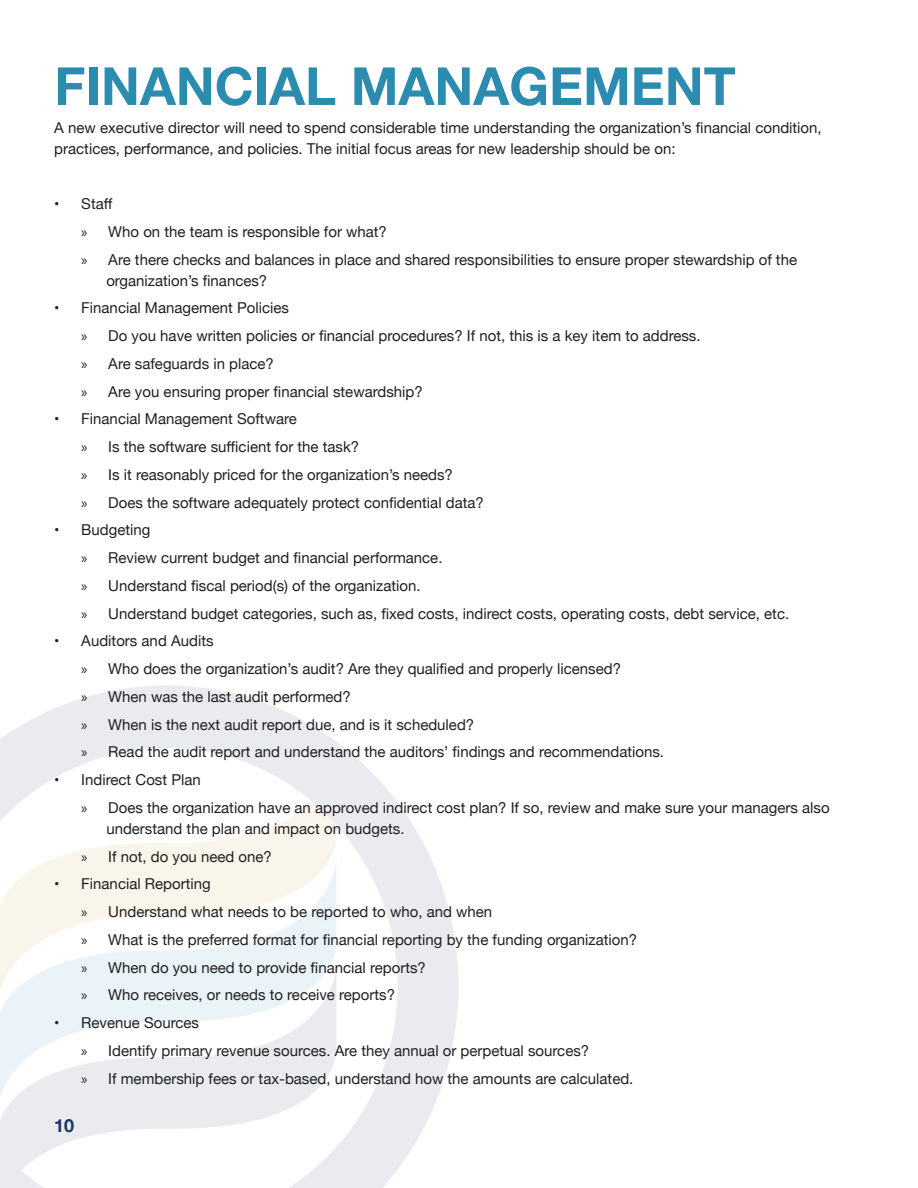
<style>
.page{position:relative;width:918px;height:1188px;background:#fff}
.page>*{position:absolute;margin:0;border:0;box-sizing:border-box;transform-origin:0 0}
.t1{font:700 52.5px "Helvetica Neue";color:#2b8cb0}
.t2{font:700 18px "Helvetica Neue";color:#1c3763}
.t3{font:15px/21px "Helvetica Neue";color:#231f20}
.s1{font-family:"Myriad Pro"}
</style>
<div class="page">
<p class="t1" style="left:54px;top:45px;width:683px">FINANCIAL MANAGEMENT</p>
<p class="t3" style="left:54px;top:118px;width:769px">A new executive director will need to spend considerable time understanding the organization’s financial condition, practices, performance, and policies. The initial focus areas for new leadership should be on:</p>
<p class="t3" style="left:54px;top:194px;width:60px">• Staff</p>
<p class="t3" style="left:81px;top:222px;width:307px"><span class="s1">»</span> Who on the team is responsible for what?</p>
<p class="t3" style="left:106px;top:250px;width:692px;text-indent:-25px"><span class="s1">»</span> Are there checks and balances in place and shared responsibilities to ensure proper stewardship of the organization’s finances?</p>
<p class="t3" style="left:54px;top:298px;width:236px">• Financial Management Policies</p>
<p class="t3" style="left:81px;top:326px;width:621px"><span class="s1">»</span> Do you have written policies or financial procedures? If not, this is a key item to address.</p>
<p class="t3" style="left:81px;top:354px;width:194px"><span class="s1">»</span> Are safeguards in place?</p>
<p class="t3" style="left:81px;top:382px;width:343px"><span class="s1">»</span> Are you ensuring proper financial stewardship?</p>
<p class="t3" style="left:54px;top:409px;width:244px">• Financial Management Software</p>
<p class="t3" style="left:81px;top:437px;width:279px"><span class="s1">»</span> Is the software sufficient for the task?</p>
<p class="t3" style="left:81px;top:465px;width:373px"><span class="s1">»</span> Is it reasonably priced for the organization’s needs?</p>
<p class="t3" style="left:81px;top:493px;width:404px"><span class="s1">»</span> Does the software adequately protect confidential data?</p>
<p class="t3" style="left:54px;top:520px;width:98px">• Budgeting</p>
<p class="t3" style="left:81px;top:548px;width:363px"><span class="s1">»</span> Review current budget and financial performance.</p>
<p class="t3" style="left:81px;top:576px;width:341px"><span class="s1">»</span> Understand fiscal period(s) of the organization.</p>
<p class="t3" style="left:81px;top:604px;width:709px"><span class="s1">»</span> Understand budget categories, such as, fixed costs, indirect costs, operating costs, debt service, etc.</p>
<p class="t3" style="left:54px;top:631px;width:161px">• Auditors and Audits</p>
<p class="t3" style="left:81px;top:659px;width:541px"><span class="s1">»</span> Who does the organization’s audit? Are they qualified and properly licensed?</p>
<p class="t3" style="left:81px;top:687px;width:271px"><span class="s1">»</span> When was the last audit performed?</p>
<p class="t3" style="left:81px;top:715px;width:394px"><span class="s1">»</span> When is the next audit report due, and is it scheduled?</p>
<p class="t3" style="left:81px;top:742px;width:584px"><span class="s1">»</span> Read the audit report and understand the auditors’ findings and recommendations.</p>
<p class="t3" style="left:54px;top:770px;width:148px">• Indirect Cost Plan</p>
<p class="t3" style="left:106px;top:798px;width:725px;text-indent:-25px"><span class="s1">»</span> Does the organization have an approved indirect cost plan? If so, review and make sure your managers also understand the plan and impact on budgets.</p>
<p class="t3" style="left:81px;top:847px;width:192px"><span class="s1">»</span> If not, do you need one?</p>
<p class="t3" style="left:54px;top:874px;width:158px">• Financial Reporting</p>
<p class="t3" style="left:81px;top:902px;width:412px"><span class="s1">»</span> Understand what needs to be reported to who, and when</p>
<p class="t3" style="left:81px;top:930px;width:557px"><span class="s1">»</span> What is the preferred format for financial reporting by the funding organization?</p>
<p class="t3" style="left:81px;top:958px;width:346px"><span class="s1">»</span> When do you need to provide financial reports?</p>
<p class="t3" style="left:81px;top:985px;width:315px"><span class="s1">»</span> Who receives, or needs to receive reports?</p>
<p class="t3" style="left:54px;top:1013px;width:146px">• Revenue Sources</p>
<p class="t3" style="left:81px;top:1041px;width:509px"><span class="s1">»</span> Identify primary revenue sources. Are they annual or perpetual sources?</p>
<p class="t3" style="left:81px;top:1069px;width:554px"><span class="s1">»</span> If membership fees or tax-based, understand how the amounts are calculated.</p>
<p class="t2" style="left:54px;top:1111px;width:22px">10</p>
</div>
